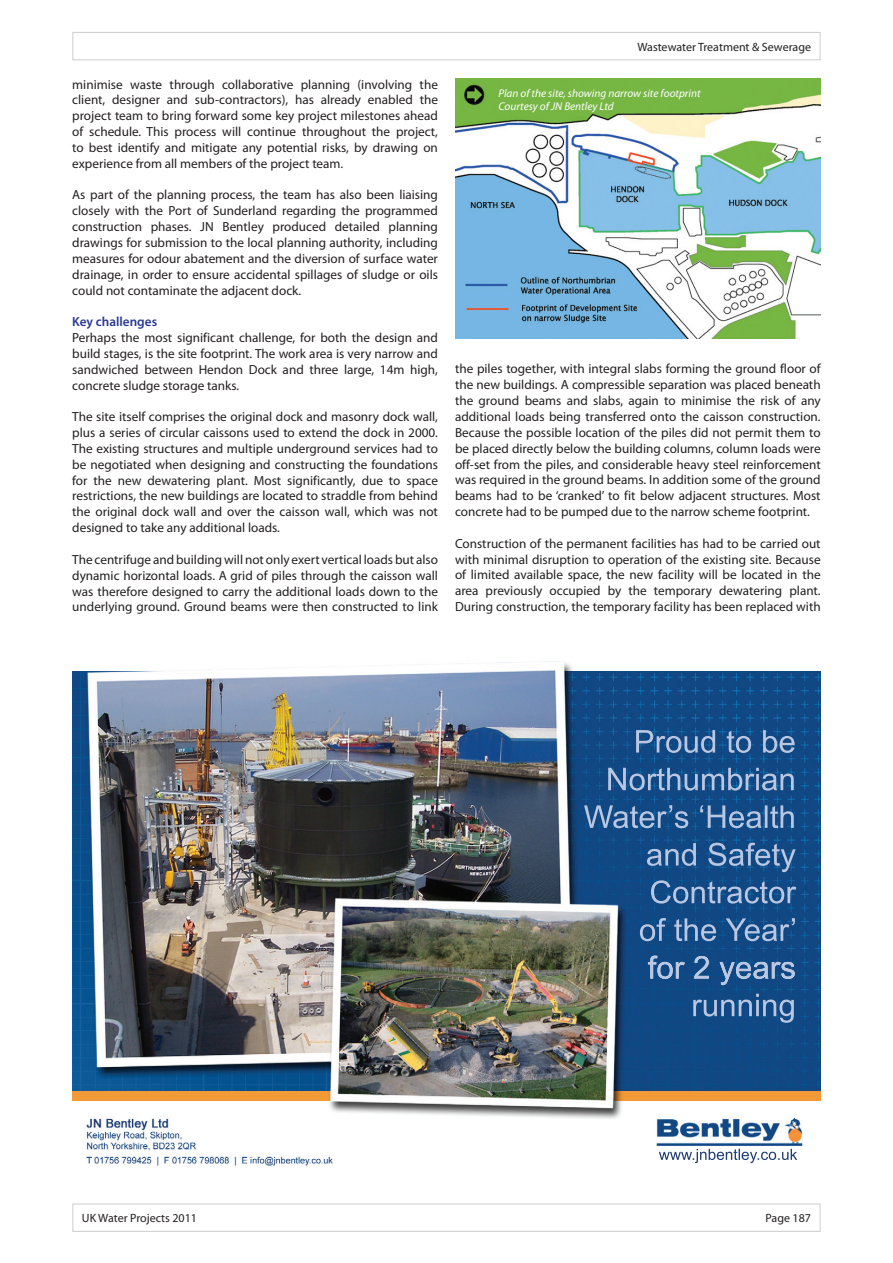
<style>
.page{position:relative;width:893px;height:1263px;background:#fff}
.page>*{position:absolute;margin:0;border:0;box-sizing:border-box;transform-origin:0 0}
.t1{font:13.2px/15.9px "Myriad Pro";color:#231f20;text-align:justify}
.t2{font:600 13.2px "Myriad Pro";color:#283890}
.t3{font:12px "Myriad Pro";color:#231f20}
.t4{font:italic 11.25px/13.5px "Myriad Pro";color:#fff}
</style>
<div class="page">
<img style="left:455px;top:79px;width:366px;height:260px">
<div style="left:72px;top:32px;width:749px;height:28px;border:1px solid #d1d2d4"></div>
<div style="left:72px;top:1203px;width:749px;height:29px;border:1px solid #d1d2d4"></div>
<img style="left:72px;top:670px;width:749px;height:421px">
<img style="left:72px;top:1091px;width:749px;height:10px">
<img style="left:86px;top:1101px;width:717px;height:66px">
<img style="left:207px;top:661px;width:365px;height:9px">
<p class="t1" style="left:72px;top:76px;width:367px">minimise waste through collaborative planning (involving the client, designer and sub-contractors), has already enabled the project team to bring forward some key project milestones ahead of schedule. This process will continue throughout the project, to best identify and mitigate any potential risks, by drawing on experience from all members of the project team.</p>
<p class="t1" style="left:72px;top:187px;width:367px">As part of the planning process, the team has also been liaising closely with the Port of Sunderland regarding the programmed construction phases. JN Bentley produced detailed planning drawings for submission to the local planning authority, including measures for odour abatement and the diversion of surface water drainage, in order to ensure accidental spillages of sludge or oils could not contaminate the adjacent dock.</p>
<p class="t2" style="left:72px;top:313px;width:86px">Key challenges</p>
<p class="t1" style="left:72px;top:329px;width:367px">Perhaps the most significant challenge, for both the design and build stages, is the site footprint. The work area is very narrow and sandwiched between Hendon Dock and three large, 14m high, concrete sludge storage tanks.</p>
<p class="t1" style="left:72px;top:409px;width:367px">The site itself comprises the original dock and masonry dock wall, plus a series of circular caissons used to extend the dock in 2000.<br>The existing structures and multiple underground services had to be negotiated when designing and constructing the foundations for the new dewatering plant. Most significantly, due to space restrictions, the new buildings are located to straddle from behind the original dock wall and over the caisson wall, which was not designed to take any additional loads.</p>
<p class="t1" style="left:72px;top:551px;width:367px">The centrifuge and building will not only exert vertical loads but also dynamic horizontal loads. A grid of piles through the caisson wall was therefore designed to carry the additional loads down to the underlying ground. Ground beams were then constructed to link</p>
<p class="t3" style="left:637px;top:39px;width:175px">Wastewater Treatment &amp; Sewerage</p>
<p class="t4" style="left:498px;top:86px;width:204px">Plan of the site, showing narrow site footprint<br>Courtesy of JN Bentley Ltd</p>
<p class="t1" style="left:455px;top:361px;width:367px">the piles together, with integral slabs forming the ground floor of the new buildings. A compressible separation was placed beneath the ground beams and slabs, again to minimise the risk of any additional loads being transferred onto the caisson construction.<br>Because the possible location of the piles did not permit them to be placed directly below the building columns, column loads were off-set from the piles, and considerable heavy steel reinforcement was required in the ground beams. In addition some of the ground beams had to be ‘cranked’ to fit below adjacent structures. Most concrete had to be pumped due to the narrow scheme footprint.</p>
<p class="t1" style="left:455px;top:535px;width:367px">Construction of the permanent facilities has had to be carried out with minimal disruption to operation of the existing site. Because of limited available space, the new facility will be located in the area previously occupied by the temporary dewatering plant.<br>During construction, the temporary facility has been replaced with</p>
<p class="t3" style="left:82px;top:1211px;width:117px">UK Water Projects 2011</p>
<p class="t3" style="left:765px;top:1211px;width:47px">Page 187</p>
</div>
